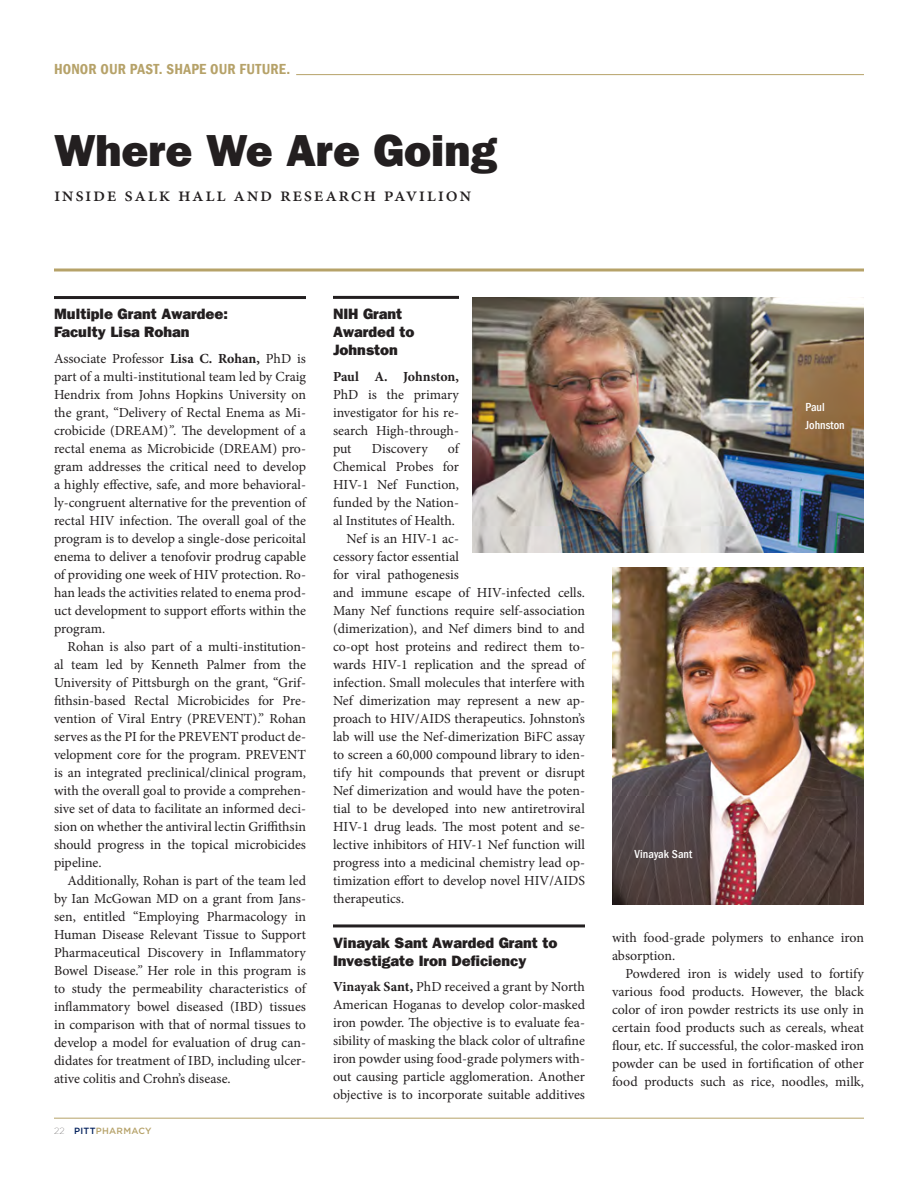
<style>
.page{position:relative;width:918px;height:1188px;background:#fff}
.page>*{position:absolute;margin:0;border:0;box-sizing:border-box;transform-origin:0 0}
.t1{font:800 45px "Franklin Gothic LT Com";color:#231f20}
.t2{font:500 20.25px "Minion Pro";letter-spacing:.08em;color:#231f20}
.t3{font:800 15px/18px "Franklin Gothic LT Com";color:#231f20}
.t4{font:15px "Franklin Gothic LT Com Dm Cn";letter-spacing:.01em;color:#b6a269}
.t5{font:13.8px/18px "Minion Pro";color:#231f20;text-align:justify}
.t6{font:700 13.8px "Minion Pro";letter-spacing:-.005em;color:#231f20}
.t7{font:500 condensed 12px/18px "Franklin Gothic LT Com";color:#fff}
.t8{font:500 9px "Gotham";letter-spacing:.03em;color:#b6a269}
.s1{font-weight:700}
.s2{font-style:italic}
.s3{font-weight:100;color:#231f20}
.s4{color:#001f5b}
</style>
<div class="page">
<hr style="left:54px;top:1118px;width:810px;height:1px;background:#b6a269">
<hr style="left:54px;top:269px;width:810px;height:3px;background:#b6a269">
<hr style="left:296px;top:74px;width:568px;height:1px;background:#b6a269">
<hr style="left:54px;top:296px;width:252px;height:3px;background:#231f20">
<hr style="left:333px;top:296px;width:126px;height:3px;background:#231f20">
<hr style="left:333px;top:924px;width:252px;height:3px;background:#231f20">
<img style="left:472px;top:297px;width:392px;height:256px">
<img style="left:612px;top:567px;width:252px;height:337px">
<p class="t4" style="left:54px;top:61px;width:238px">HONOR OUR PAST. SHAPE OUR FUTURE.</p>
<h1 class="t1" style="left:54px;top:124px;width:444px">Where We Are Going</h1>
<h2 class="t2" style="left:54px;top:181px;width:419px">inside salk hall and research pavilion</h2>
<p class="t3" style="left:54px;top:305px;width:176px">Multiple Grant Awardee:<br>Faculty Lisa Rohan</p>
<p class="t5" style="left:54px;top:350px;width:254px">Associate Professor <span class="s1">Lisa C. Rohan,</span> PhD is part of a multi-institutional team led by Craig Hendrix from Johns Hopkins University on the grant, “Delivery of Rectal Enema as Mi&shy;crobicide (DREAM)<span class="s2">”.</span> The development of a rectal enema as Microbicide (DREAM) pro&shy;gram addresses the critical need to develop a highly effective, safe, and more behavioral&shy;ly-congruent alternative for the prevention of rectal HIV infection. The overall goal of the program is to develop a single-dose pericoital enema to deliver a tenofovir prodrug capable of providing one week of HIV protection. Ro&shy;han leads the activities related to enema prod&shy;uct development to support efforts within the program.</p>
<p class="t5" style="left:54px;top:637px;width:254px;text-indent:14px">Rohan is also part of a multi-institution&shy;al team led by Kenneth Palmer from the University of Pittsburgh on the grant, “Grif&shy;fithsin-based Rectal Microbicides for Pre&shy;vention of Viral Entry (PREVENT).” Rohan serves as the PI for the PREVENT product de&shy;velopment core for the program. PREVENT is an integrated preclinical/clinical program, with the overall goal to provide a comprehen&shy;sive set of data to facilitate an informed deci&shy;sion on whether the antiviral lectin Griffithsin should progress in the topical microbicides pipeline.</p>
<p class="t5" style="left:54px;top:871px;width:254px;text-indent:14px">Additionally, Rohan is part of the team led by Ian McGowan MD on a grant from Jans&shy;sen, entitled “Employing Pharmacology in Human Disease Relevant Tissue to Support Pharmaceutical Discovery in Inflammatory Bowel Disease<span class="s2">.”</span> Her role in this program is to study the permeability characteristics of inflammatory bowel diseased (IBD) tissues in comparison with that of normal tissues to develop a model for evaluation of drug can&shy;didates for treatment of IBD, including ulcer&shy;ative colitis and Crohn’s disease.</p>
<p class="t8" style="left:54px;top:1125px;width:99px"><span class="s3">22</span> <span class="s4">PITT</span>PHARMACY</p>
<p class="t3" style="left:333px;top:305px;width:83px">NIH Grant<br>Awarded to<br>Johnston</p>
<p class="t6" style="left:333px;top:367px;width:127px">Paul A. Johnston,</p>
<p class="t5" style="left:333px;top:385px;width:127px">PhD is the primary investigator for his re&shy;search High-through&shy;put</p>
<p class="t5" style="left:372px;top:439px;width:57px">Discovery</p>
<p class="t5" style="left:448px;top:439px;width:13px">of</p>
<p class="t5" style="left:333px;top:457px;width:127px">Chemical Probes for</p>
<p class="t5" style="left:333px;top:475px;width:128px">HIV-1 Nef Function,</p>
<p class="t5" style="left:333px;top:493px;width:127px">funded by the Nation-</p>
<p class="t5" style="left:333px;top:511px;width:124px">al Institutes of Health.</p>
<p class="t5" style="left:347px;top:529px;width:114px">Nef is an HIV-1 ac-</p>
<p class="t5" style="left:333px;top:547px;width:128px">cessory factor essential</p>
<p class="t5" style="left:333px;top:565px;width:128px">for viral pathogenesis</p>
<p class="t5" style="left:333px;top:583px;width:254px">and immune escape of HIV-infected cells.</p>
<p class="t5" style="left:333px;top:601px;width:254px">Many Nef functions require self-association</p>
<p class="t5" style="left:333px;top:619px;width:253px">(dimerization), and Nef dimers bind to and</p>
<p class="t5" style="left:333px;top:637px;width:253px">co-opt host proteins and redirect them to-</p>
<p class="t5" style="left:333px;top:655px;width:254px">wards HIV-1 replication and the spread of</p>
<p class="t5" style="left:333px;top:673px;width:253px">infection. Small molecules that interfere with</p>
<p class="t5" style="left:333px;top:691px;width:253px">Nef dimerization may represent a new ap-</p>
<p class="t5" style="left:333px;top:709px;width:254px">proach to HIV/AIDS therapeutics. Johnston’s</p>
<p class="t5" style="left:333px;top:727px;width:254px">lab will use the Nef-dimerization BiFC assay</p>
<p class="t5" style="left:333px;top:745px;width:254px">to screen a 60,000 compound library to iden-</p>
<p class="t5" style="left:333px;top:763px;width:254px">tify hit compounds that prevent or disrupt</p>
<p class="t5" style="left:333px;top:781px;width:254px">Nef dimerization and would have the poten-</p>
<p class="t5" style="left:333px;top:799px;width:253px">tial to be developed into new antiretroviral</p>
<p class="t5" style="left:333px;top:817px;width:254px">HIV-1 drug leads. The most potent and se-</p>
<p class="t5" style="left:333px;top:835px;width:253px">lective inhibitors of HIV-1 Nef function will</p>
<p class="t5" style="left:333px;top:853px;width:254px">progress into a medicinal chemistry lead op-</p>
<p class="t5" style="left:333px;top:871px;width:254px">timization effort to develop novel HIV/AIDS</p>
<p class="t5" style="left:333px;top:889px;width:73px">therapeutics.</p>
<p class="t3" style="left:333px;top:934px;width:226px">Vinayak Sant Awarded Grant to<br>Investigate Iron Deficiency</p>
<p class="t5" style="left:333px;top:978px;width:254px"><span class="s1">Vinayak Sant,</span> PhD received a grant by North American Hoganas to develop color-masked iron powder. The objective is to evaluate fea&shy;sibility of masking the black color of ultrafine iron powder using food-grade polymers with&shy;out causing particle agglomeration. Another objective is to incorporate suitable additives</p>
<p class="t7" style="left:806px;top:398px;width:41px">Paul<br>Johnston</p>
<p class="t7" style="left:634px;top:845px;width:59px">Vinayak Sant</p>
<p class="t5" style="left:612px;top:928px;width:254px">with food-grade polymers to enhance iron absorption.</p>
<p class="t5" style="left:612px;top:964px;width:254px;text-indent:14px">Powdered iron is widely used to fortify various food products. However, the black color of iron powder restricts its use only in certain food products such as cereals, wheat flour, etc. If successful, the color-masked iron powder can be used in fortification of other food products such as rice, noodles, milk,</p>
</div>
